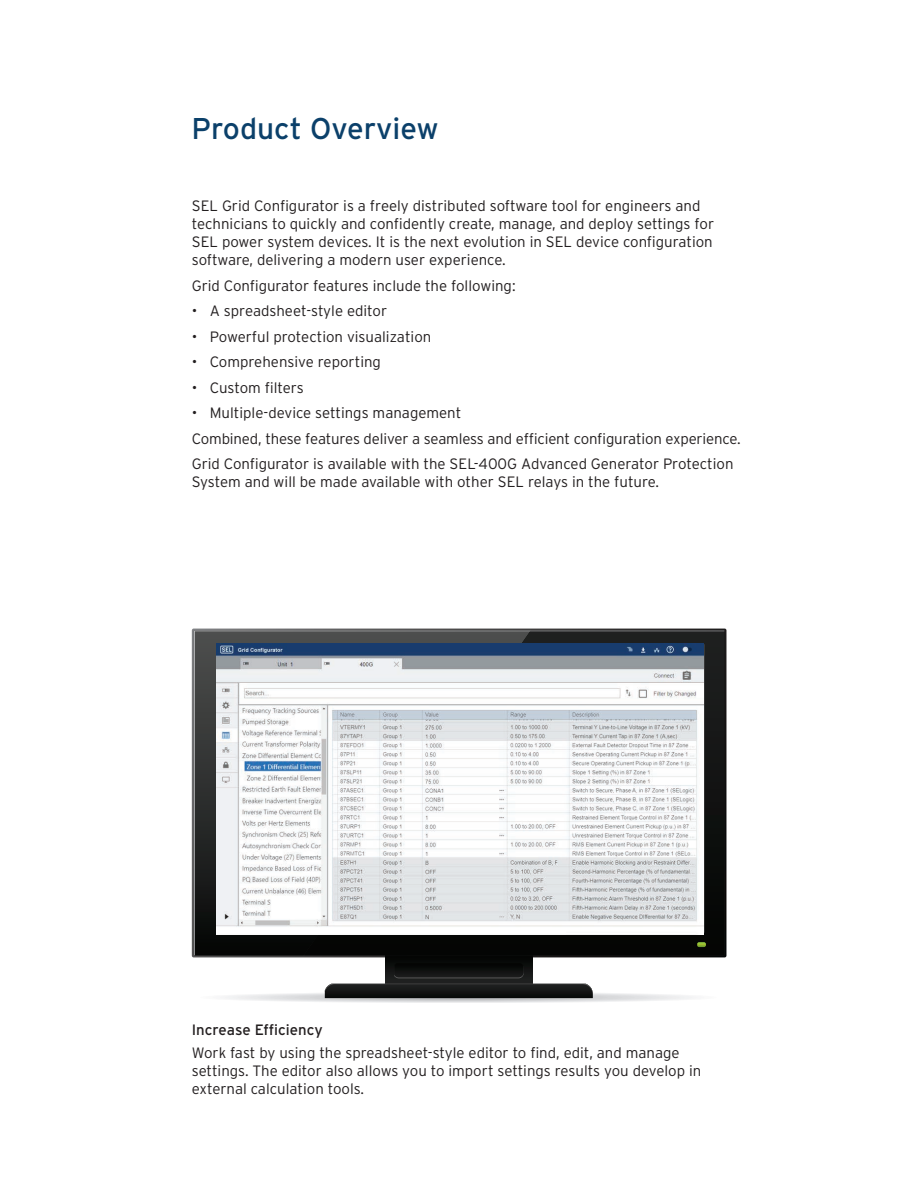
<style>
.page{position:relative;width:918px;height:1188px;background:#fff}
.page>*{position:absolute;margin:0;border:0;box-sizing:border-box;transform-origin:0 0}
.t1{font:30px "Interstate Poly";color:#0b406a}
.t2{font:300 15px/18px "Interstate Poly";color:#231f20}
.t3{font:15px "Interstate Poly";color:#231f20}
</style>
<div class="page">
<div style="left:223px;top:992px;width:472px;height:11px;background:#f5f5f6;border-radius:50%"></div>
<div style="left:225px;top:992px;width:467px;height:10px;background:#ebebed;border-radius:50%"></div>
<div style="left:267px;top:993px;width:383px;height:9px;background:#e4e5e7;border-radius:50%"></div>
<div style="left:272px;top:993px;width:373px;height:8px;background:#e1e2e4;border-radius:50%"></div>
<svg style="left:315px;top:994px;width:288px;height:7px"></svg>
<div style="left:317px;top:994px;width:283px;height:6px;background:#d4d5d7;border-radius:50%"></div>
<div style="left:325px;top:995px;width:268px;height:5px;background:#b3b4b5;border-radius:50%"></div>
<div style="left:335px;top:995px;width:248px;height:5px;background:#afb0b2;border-radius:50%"></div>
<div style="left:352px;top:995px;width:213px;height:5px;background:#acadae;border-radius:50%"></div>
<div style="left:362px;top:995px;width:193px;height:5px;background:#a8a9ab;border-radius:50%"></div>
<hr style="left:369px;top:996px;width:179px;height:3px;background:#c2c3c6;border-radius:50%">
<hr style="left:379px;top:996px;width:159px;height:3px;background:#bebfc2;border-radius:50%">
<hr style="left:392px;top:996px;width:133px;height:3px;background:#babbbe;border-radius:50%">
<hr style="left:404px;top:996px;width:109px;height:3px;background:#b6b7bb;border-radius:50%">
<svg style="left:386px;top:955px;width:146px;height:29px;background:#131413"></svg>
<svg style="left:194px;top:631px;width:530px;height:324px;background:#232525"></svg>
<svg style="left:394px;top:963px;width:130px;height:15px;background:#111211"></svg>
<svg style="left:697px;top:942px;width:9px;height:5px"></svg>
<svg style="left:325px;top:984px;width:268px;height:14px;background:#161817"></svg>
<img style="left:217px;top:644px;width:487px;height:290px">
<h1 class="t1" style="left:192px;top:107px;width:249px">Product Overview</h1>
<p class="t2" style="left:192px;top:196px;width:524px">SEL Grid Configurator is a freely distributed software tool for engineers and technicians to quickly and confidently create, manage, and deploy settings for SEL power system devices. It is the next evolution in SEL device configuration software, delivering a modern user experience.</p>
<p class="t2" style="left:192px;top:275px;width:325px">Grid Configurator features include the following:</p>
<p class="t2" style="left:192px;top:301px;width:197px">• A spreadsheet-style editor</p>
<p class="t2" style="left:192px;top:326px;width:241px">• Powerful protection visualization</p>
<p class="t2" style="left:192px;top:352px;width:191px">• Comprehensive reporting</p>
<p class="t2" style="left:192px;top:377px;width:113px">• Custom filters</p>
<p class="t2" style="left:192px;top:399px;width:550px;line-height:25.5px">• Multiple-device settings management<br>Combined, these features deliver a seamless and efficient configuration experience.<br>Grid Configurator is available with the SEL-400G Advanced Generator Protection</p>
<p class="t2" style="left:192px;top:472px;width:469px">System and will be made available with other SEL relays in the future.</p>
<p class="t3" style="left:192px;top:1019px;width:132px">Increase Efficiency</p>
<p class="t2" style="left:192px;top:1043px;width:511px">Work fast by using the spreadsheet-style editor to find, edit, and manage settings. The editor also allows you to import settings results you develop in external calculation tools.</p>
</div>
